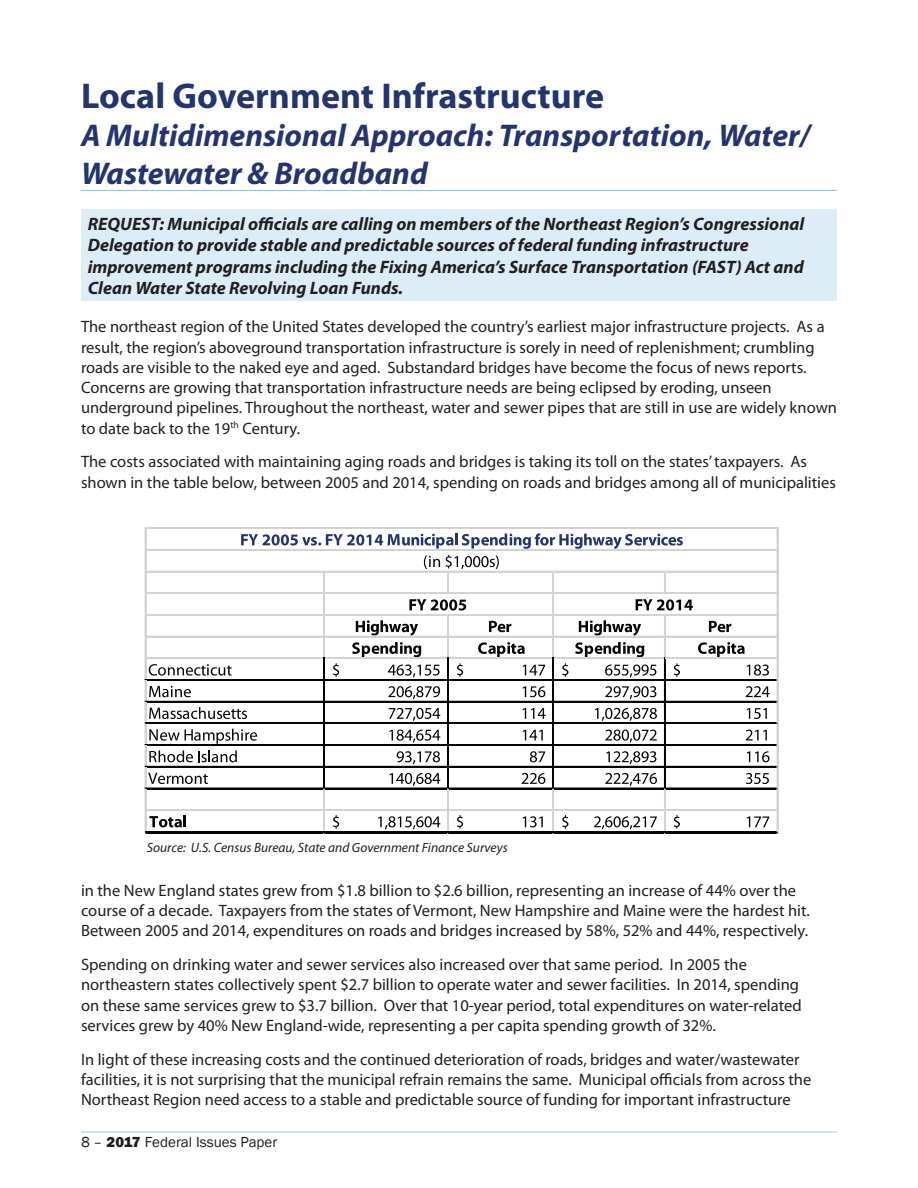
<style>
.page{position:relative;width:918px;height:1188px;background:#fff}
.page>*{position:absolute;margin:0;border:0;box-sizing:border-box;transform-origin:0 0}
.HEADLINE-2017_FIP{font:700 36px "Myriad Pro";color:#233471}
.HEADLINE-2017_FIP-2{font:italic 700 31.5px/37.8px "Myriad Pro";color:#233471}
.t1{font:italic 700 18px/21.6px "Myriad Pro";color:#231f20}
.Body_Text_-_2017_FIP{font:16.5px/20.2px "Myriad Pro";color:#231f20}
.t2{font:15px "Franklin Gothic";color:#231f20}
.Body_Text_-_2017_FIP-2{font:italic 13.5px "Myriad Pro";color:#231f20}
.s1{font-weight:800}
</style>
<div class="page">
<hr style="left:81px;top:1132px;width:756px;height:1px;background:#93c8eb">
<div style="left:81px;top:209px;width:756px;height:92px;background:#dcedf8"></div>
<hr style="left:81px;top:190px;width:756px;height:1px;background:#93c8eb">
<svg style="left:356px;top:620px;width:62px;height:16px"></svg>
<svg style="left:489px;top:621px;width:22px;height:11px"></svg>
<svg style="left:579px;top:620px;width:62px;height:16px"></svg>
<svg style="left:709px;top:621px;width:22px;height:11px"></svg>
<svg style="left:352px;top:642px;width:69px;height:15px"></svg>
<svg style="left:478px;top:642px;width:47px;height:15px"></svg>
<svg style="left:575px;top:642px;width:69px;height:15px"></svg>
<svg style="left:698px;top:642px;width:47px;height:15px"></svg>
<svg style="left:388px;top:665px;width:52px;height:12px"></svg>
<svg style="left:333px;top:663px;width:6px;height:14px"></svg>
<svg style="left:523px;top:665px;width:22px;height:10px"></svg>
<svg style="left:457px;top:663px;width:6px;height:14px"></svg>
<svg style="left:605px;top:665px;width:51px;height:12px"></svg>
<svg style="left:562px;top:663px;width:6px;height:14px"></svg>
<svg style="left:747px;top:665px;width:22px;height:11px"></svg>
<svg style="left:674px;top:663px;width:6px;height:14px"></svg>
<svg style="left:388px;top:686px;width:52px;height:13px"></svg>
<svg style="left:523px;top:686px;width:22px;height:11px"></svg>
<svg style="left:605px;top:686px;width:51px;height:13px"></svg>
<svg style="left:746px;top:686px;width:24px;height:11px"></svg>
<svg style="left:389px;top:708px;width:51px;height:13px"></svg>
<svg style="left:523px;top:708px;width:23px;height:11px"></svg>
<svg style="left:595px;top:708px;width:62px;height:13px"></svg>
<svg style="left:747px;top:708px;width:20px;height:11px"></svg>
<svg style="left:389px;top:730px;width:51px;height:13px"></svg>
<svg style="left:523px;top:730px;width:20px;height:10px"></svg>
<svg style="left:605px;top:730px;width:52px;height:13px"></svg>
<svg style="left:746px;top:730px;width:21px;height:10px"></svg>
<svg style="left:397px;top:751px;width:43px;height:13px"></svg>
<svg style="left:530px;top:751px;width:15px;height:11px"></svg>
<svg style="left:606px;top:751px;width:50px;height:13px"></svg>
<svg style="left:747px;top:751px;width:22px;height:11px"></svg>
<svg style="left:389px;top:773px;width:51px;height:13px"></svg>
<svg style="left:522px;top:773px;width:23px;height:11px"></svg>
<svg style="left:605px;top:773px;width:52px;height:13px"></svg>
<svg style="left:746px;top:773px;width:23px;height:11px"></svg>
<svg style="left:149px;top:816px;width:37px;height:11px"></svg>
<svg style="left:378px;top:816px;width:62px;height:13px"></svg>
<svg style="left:333px;top:815px;width:6px;height:14px"></svg>
<svg style="left:523px;top:816px;width:20px;height:11px"></svg>
<svg style="left:457px;top:815px;width:6px;height:14px"></svg>
<svg style="left:594px;top:816px;width:63px;height:13px"></svg>
<svg style="left:562px;top:815px;width:6px;height:14px"></svg>
<svg style="left:747px;top:817px;width:22px;height:10px"></svg>
<svg style="left:674px;top:815px;width:6px;height:14px"></svg>
<svg style="left:241px;top:529px;width:442px;height:20px"></svg>
<svg style="left:409px;top:555px;width:90px;height:56px"></svg>
<svg style="left:636px;top:572px;width:57px;height:39px"></svg>
<hr style="left:145px;top:658px;width:179px;height:1px;background:#d4d3d3">
<hr style="left:323px;top:572px;width:1px;height:86px;background:#d4d3d3">
<hr style="left:324px;top:572px;width:1px;height:86px;background:#d4d3d3">
<hr style="left:325px;top:658px;width:123px;height:1px;background:#d4d3d3">
<hr style="left:447px;top:616px;width:1px;height:42px;background:#d4d3d3">
<hr style="left:448px;top:616px;width:1px;height:42px;background:#d4d3d3">
<hr style="left:449px;top:658px;width:104px;height:1px;background:#d4d3d3">
<hr style="left:553px;top:572px;width:1px;height:86px;background:#d4d3d3">
<hr style="left:554px;top:658px;width:110px;height:1px;background:#d4d3d3">
<hr style="left:664px;top:616px;width:1px;height:42px;background:#d4d3d3">
<hr style="left:145px;top:528px;width:1px;height:152px;background:#d4d3d3">
<hr style="left:145px;top:679px;width:633px;height:1px;background:#050504">
<hr style="left:145px;top:680px;width:633px;height:1px;background:#050504">
<hr style="left:777px;top:528px;width:1px;height:152px;background:#d4d3d3">
<hr style="left:145px;top:701px;width:633px;height:1px;background:#050504">
<hr style="left:145px;top:723px;width:633px;height:1px;background:#050504">
<hr style="left:145px;top:744px;width:633px;height:1px;background:#050504">
<hr style="left:145px;top:745px;width:633px;height:1px;background:#050504">
<hr style="left:145px;top:766px;width:633px;height:1px;background:#050504">
<svg style="left:145px;top:664px;width:112px;height:124px"></svg>
<hr style="left:323px;top:658px;width:1px;height:131px;background:#050504">
<hr style="left:324px;top:658px;width:1px;height:131px;background:#050504">
<hr style="left:447px;top:658px;width:1px;height:131px;background:#050504">
<hr style="left:448px;top:658px;width:1px;height:131px;background:#050504">
<hr style="left:553px;top:658px;width:1px;height:131px;background:#050504">
<hr style="left:664px;top:658px;width:1px;height:131px;background:#050504">
<hr style="left:145px;top:788px;width:633px;height:1px;background:#050504">
<hr style="left:145px;top:789px;width:1px;height:42px;background:#d4d3d3">
<hr style="left:323px;top:789px;width:1px;height:42px;background:#d4d3d3">
<hr style="left:324px;top:789px;width:1px;height:42px;background:#d4d3d3">
<hr style="left:447px;top:789px;width:1px;height:42px;background:#d4d3d3">
<hr style="left:448px;top:789px;width:1px;height:42px;background:#d4d3d3">
<hr style="left:553px;top:789px;width:1px;height:42px;background:#d4d3d3">
<hr style="left:664px;top:789px;width:1px;height:42px;background:#d4d3d3">
<hr style="left:145px;top:831px;width:633px;height:2px;background:#050504">
<hr style="left:777px;top:789px;width:1px;height:42px;background:#d4d3d3">
<hr style="left:145px;top:528px;width:633px;height:1px;background:#d4d3d3">
<hr style="left:145px;top:549px;width:633px;height:1px;background:#d4d3d3">
<hr style="left:145px;top:571px;width:633px;height:1px;background:#d4d3d3">
<hr style="left:145px;top:593px;width:633px;height:1px;background:#d4d3d3">
<hr style="left:145px;top:614px;width:633px;height:2px;background:#d4d3d3">
<hr style="left:145px;top:636px;width:633px;height:1px;background:#d4d3d3">
<hr style="left:665px;top:658px;width:113px;height:1px;background:#d4d3d3">
<svg style="left:777px;top:679px;width:2px;height:110px"></svg>
<hr style="left:145px;top:809px;width:633px;height:1px;background:#d4d3d3">
<hr style="left:145px;top:810px;width:633px;height:1px;background:#d4d3d3">
<p class="HEADLINE-2017_FIP" style="left:81px;top:72px;width:525px">Local Government Infrastructure</p>
<p class="HEADLINE-2017_FIP-2" style="left:81px;top:115px;width:731px">A Multidimensional Approach: Transportation, Water/<br>Wastewater &amp; Broadband</p>
<p class="t1" style="left:88px;top:212px;width:718px">REQUEST: Municipal officials are calling on members of the Northeast Region’s Congressional Delegation to provide stable and predictable sources of federal funding infrastructure improvement programs including the Fixing America’s Surface Transportation (FAST) Act and Clean Water State Revolving Loan Funds.</p>
<p class="Body_Text_-_2017_FIP" style="left:81px;top:316px;width:758px">The northeast region of the United States developed the country’s earliest major infrastructure projects. As a result, the region’s aboveground transportation infrastructure is sorely in need of replenishment; crumbling roads are visible to the naked eye and aged. Substandard bridges have become the focus of news reports.<br>Concerns are growing that transportation infrastructure needs are being eclipsed by eroding, unseen underground pipelines. Throughout the northeast, water and sewer pipes that are still in use are widely known to date back to the 19<sup>th</sup> Century.</p>
<p class="Body_Text_-_2017_FIP" style="left:81px;top:451px;width:756px">The costs associated with maintaining aging roads and bridges is taking its toll on the states’ taxpayers. As shown in the table below, between 2005 and 2014, spending on roads and bridges among all of municipalities</p>
<p class="Body_Text_-_2017_FIP-2" style="left:147px;top:839px;width:363px">Source: U.S. Census Bureau, State and Government Finance Surveys</p>
<p class="Body_Text_-_2017_FIP" style="left:81px;top:880px;width:730px">in the New England states grew from $1.8 billion to $2.6 billion, representing an increase of 44% over the course of a decade. Taxpayers from the states of Vermont, New Hampshire and Maine were the hardest hit.<br>Between 2005 and 2014, expenditures on roads and bridges increased by 58%, 52% and 44%, respectively.</p>
<p class="Body_Text_-_2017_FIP" style="left:81px;top:954px;width:722px">Spending on drinking water and sewer services also increased over that same period. In 2005 the northeastern states collectively spent $2.7 billion to operate water and sewer facilities. In 2014, spending on these same services grew to $3.7 billion. Over that 10-year period, total expenditures on water-related services grew by 40% New England-wide, representing a per capita spending growth of 32%.</p>
<p class="Body_Text_-_2017_FIP" style="left:81px;top:1049px;width:732px">In light of these increasing costs and the continued deterioration of roads, bridges and water/wastewater facilities, it is not surprising that the municipal refrain remains the same. Municipal officials from across the<br>Northeast Region need access to a stable and predictable source of funding for important infrastructure</p>
<p class="t2" style="left:81px;top:1133px;width:198px">8 – <span class="s1">2017</span> Federal Issues Paper</p>
</div>
